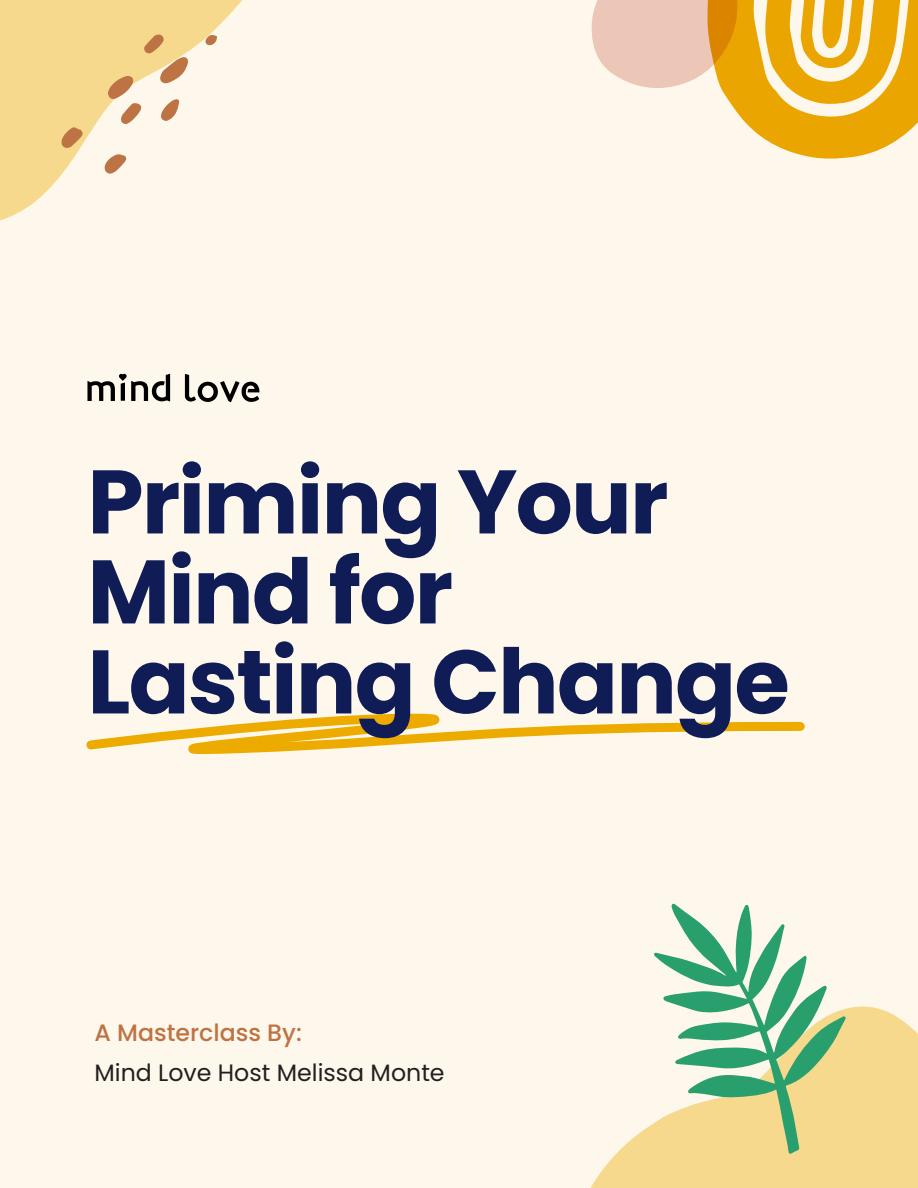
<style>
.page{position:relative;width:918px;height:1188px;background:#fdf8eb}
.page>*{position:absolute;margin:0;border:0;box-sizing:border-box;transform-origin:0 0}
.t1{font:700 90px/90px "Poppins";letter-spacing:-.02em;color:#0f1c56}
.t2{font:23.7px "Poppins";color:#231f20}
.t3{font:500 23.7px "Poppins";color:#bd7344}
</style>
<div class="page">
<svg style="left:87px;top:374px;width:83px;height:27px"></svg>
<svg style="left:185px;top:374px;width:74px;height:28px"></svg>
<svg style="left:86px;top:713px;width:719px;height:42px"></svg>
<svg style="left:0;top:0;width:242px;height:221px;fill:#f6d98e"></svg>
<svg style="left:590px;top:1006px;width:328px;height:182px;fill:#f6d98d"></svg>
<svg style="left:61px;top:126px;width:22px;height:23px"></svg>
<svg style="left:104px;top:154px;width:23px;height:20px"></svg>
<svg style="left:108px;top:34px;width:81px;height:90px"></svg>
<svg style="left:205px;top:34px;width:12px;height:12px"></svg>
<svg style="left:654px;top:903px;width:192px;height:251px"></svg>
<svg style="left:591px;top:0;width:327px;height:159px"></svg>
<p class="t1" style="left:87px;top:457px;width:704px">Priming Your<br>Mind for<br>Lasting Change</p>
<p class="t3" style="left:94px;top:1019px;width:209px">A Masterclass By:</p>
<p class="t2" style="left:94px;top:1059px;width:352px">Mind Love Host Melissa Monte</p>
</div>
